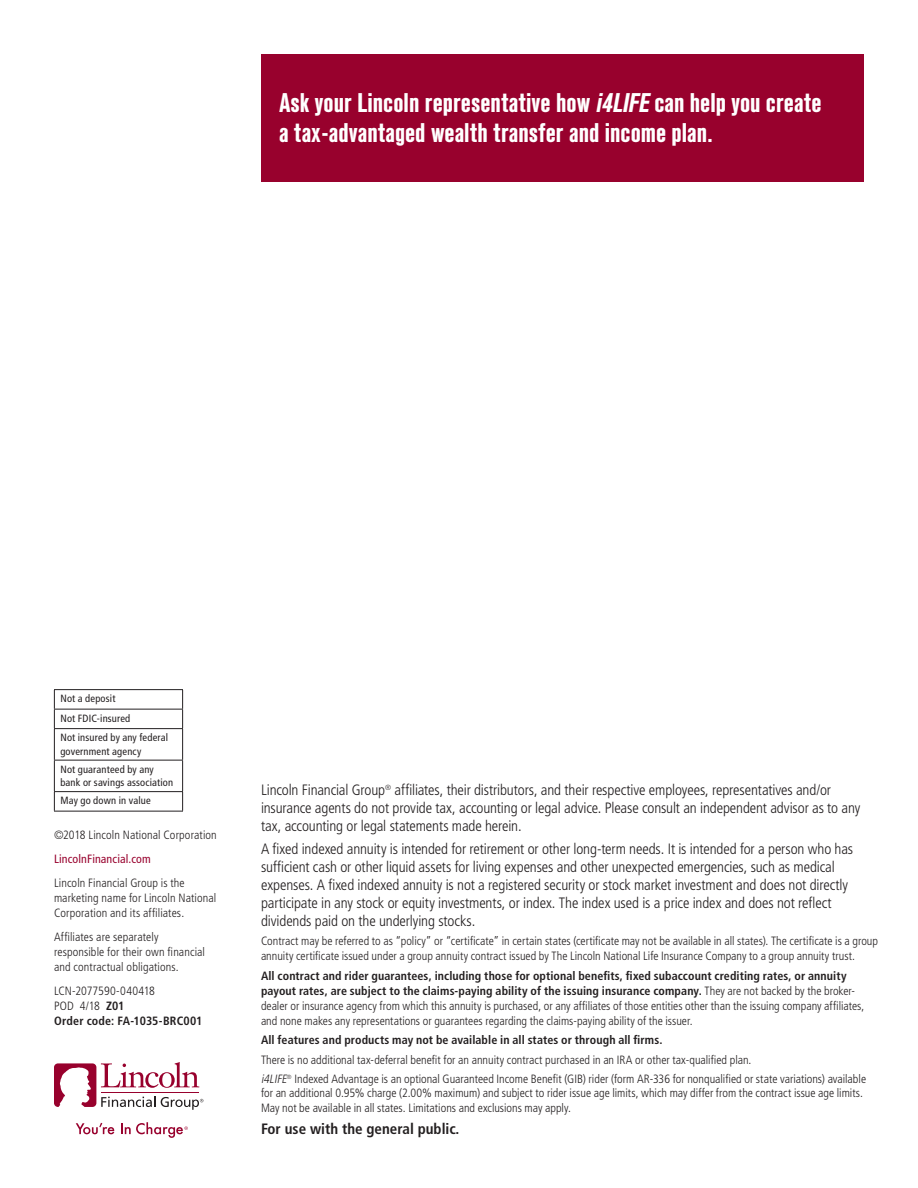
<style>
.page{position:relative;width:918px;height:1188px;background:#fff}
.page>*{position:absolute;margin:0;border:0;box-sizing:border-box;transform-origin:0 0}
.CTA_head_Standard_Co{font:700 condensed 27px/30px "Standard CT";color:#fff}
.t1{font:300 condensed 15px/18px "Frutiger LT Std";letter-spacing:-.01em;color:#231f20}
.Disclosure_Frutiger{font:700 condensed 15px "Frutiger LT Std";color:#231f20}
.Codes_Frutiger_Lt_Co{font:300 condensed 12px/15px "Frutiger LT Std";color:#231f20}
.Codes_Frutiger_Lt_Co-2{font:700 condensed 12px/15px "Frutiger LT Std";letter-spacing:.005em;color:#231f20}
.Codes_Frutiger_Lt_Co-3{font:condensed 12px "Frutiger LT Std";letter-spacing:.01em;color:#98012d}
.Bankbox_Frutiger_Con{font:condensed 10.5px/13.5px "Frutiger LT Std";letter-spacing:.015em;color:#231f20}
.s1{font-style:italic}
.s2{font-weight:300}
.s3{font-weight:700}
</style>
<div class="page">
<hr style="left:54px;top:689px;width:129px;height:1px;background:#231f20">
<hr style="left:54px;top:709px;width:129px;height:1px;background:#231f20">
<svg style="left:54px;top:690px;width:1px;height:38px"></svg>
<svg style="left:182px;top:690px;width:1px;height:38px"></svg>
<hr style="left:54px;top:728px;width:129px;height:1px;background:#231f20">
<hr style="left:54px;top:729px;width:1px;height:31px;background:#231f20">
<hr style="left:182px;top:729px;width:1px;height:31px;background:#231f20">
<hr style="left:54px;top:760px;width:129px;height:1px;background:#231f20">
<hr style="left:54px;top:760px;width:1px;height:31px;background:#231f20">
<hr style="left:182px;top:760px;width:1px;height:31px;background:#231f20">
<hr style="left:54px;top:791px;width:129px;height:1px;background:#231f20">
<svg style="left:54px;top:792px;width:1px;height:19px"></svg>
<svg style="left:182px;top:792px;width:1px;height:19px"></svg>
<hr style="left:54px;top:811px;width:129px;height:1px;background:#231f20">
<div style="left:261px;top:54px;width:603px;height:127px;background:#98012d"></div>
<svg style="left:76px;top:1123px;width:38px;height:11px"></svg>
<svg style="left:54px;top:1062px;width:149px;height:48px"></svg>
<svg style="left:121px;top:1122px;width:67px;height:16px"></svg>
<p class="CTA_head_Standard_Co" style="left:279px;top:88px;width:544px">Ask your Lincoln representative how <span class="s1">i4LIFE</span> can help you create a tax-advantaged wealth transfer and income plan.</p>
<p class="Bankbox_Frutiger_Con" style="left:60px;top:692px;width:57px">Not a deposit</p>
<p class="Bankbox_Frutiger_Con" style="left:60px;top:711px;width:71px">Not FDIC-insured</p>
<p class="Bankbox_Frutiger_Con" style="left:60px;top:731px;width:109px">Not insured by any federal government agency</p>
<p class="Bankbox_Frutiger_Con" style="left:60px;top:762px;width:114px">Not guaranteed by any bank or savings association</p>
<p class="Bankbox_Frutiger_Con" style="left:60px;top:794px;width:92px">May go down in value</p>
<p class="Codes_Frutiger_Lt_Co" style="left:54px;top:827px;width:164px">©2018 Lincoln National Corporation</p>
<p class="Codes_Frutiger_Lt_Co-3" style="left:54px;top:851px;width:98px">LincolnFinancial.com</p>
<p class="Codes_Frutiger_Lt_Co" style="left:54px;top:875px;width:164px">Lincoln Financial Group is the marketing name for Lincoln National<br>Corporation and its affiliates.</p>
<p class="Codes_Frutiger_Lt_Co" style="left:54px;top:929px;width:153px">Affiliates are separately responsible for their own financial and contractual obligations.</p>
<p class="Codes_Frutiger_Lt_Co-2" style="left:54px;top:983px;width:150px"><span class="s2">LCN-2077590-040418<br>POD 4/18</span> Z01<br>Order code: FA-1035-BRC001</p>
<p class="t1" style="left:261px;top:781px;width:601px">Lincoln Financial Group<sup>®</sup> affiliates, their distributors, and their respective employees, representatives and/or insurance agents do not provide tax, accounting or legal advice. Please consult an independent advisor as to any tax, accounting or legal statements made herein.</p>
<p class="t1" style="left:261px;top:840px;width:594px">A fixed indexed annuity is intended for retirement or other long-term needs. It is intended for a person who has sufficient cash or other liquid assets for living expenses and other unexpected emergencies, such as medical expenses. A fixed indexed annuity is not a registered security or stock market investment and does not directly participate in any stock or equity investments, or index. The index used is a price index and does not reflect dividends paid on the underlying stocks.</p>
<p class="Codes_Frutiger_Lt_Co" style="left:261px;top:934px;width:619px">Contract may be referred to as “policy” or “certificate” in certain states (certificate may not be available in all states). The certificate is a group annuity certificate issued under a group annuity contract issued by The Lincoln National Life Insurance Company to a group annuity trust.</p>
<p class="Codes_Frutiger_Lt_Co" style="left:261px;top:968px;width:605px"><span class="s3">All contract and rider guarantees, including those for optional benefits, fixed subaccount crediting rates, or annuity payout rates, are subject to the claims-paying ability of the issuing insurance company.</span> They are not backed by the broker&shy;dealer or insurance agency from which this annuity is purchased, or any affiliates of those entities other than the issuing company affiliates, and none makes any representations or guarantees regarding the claims-paying ability of the issuer.</p>
<p class="Codes_Frutiger_Lt_Co-2" style="left:261px;top:1033px;width:403px">All features and products may not be available in all states or through all firms.</p>
<p class="Codes_Frutiger_Lt_Co" style="left:261px;top:1052px;width:492px">There is no additional tax-deferral benefit for an annuity contract purchased in an IRA or other tax-qualified plan.</p>
<p class="Codes_Frutiger_Lt_Co" style="left:261px;top:1072px;width:607px;line-height:14.4px"><span class="s1">i4LIFE</span><sup>®</sup> Indexed Advantage is an optional Guaranteed Income Benefit (GIB) rider (form AR-336 for nonqualified or state variations) available for an additional 0.95% charge (2.00% maximum) and subject to rider issue age limits, which may differ from the contract issue age limits.<br>May not be available in all states. Limitations and exclusions may apply.</p>
<p class="Disclosure_Frutiger" style="left:261px;top:1120px;width:200px">For use with the general public.</p>
</div>
